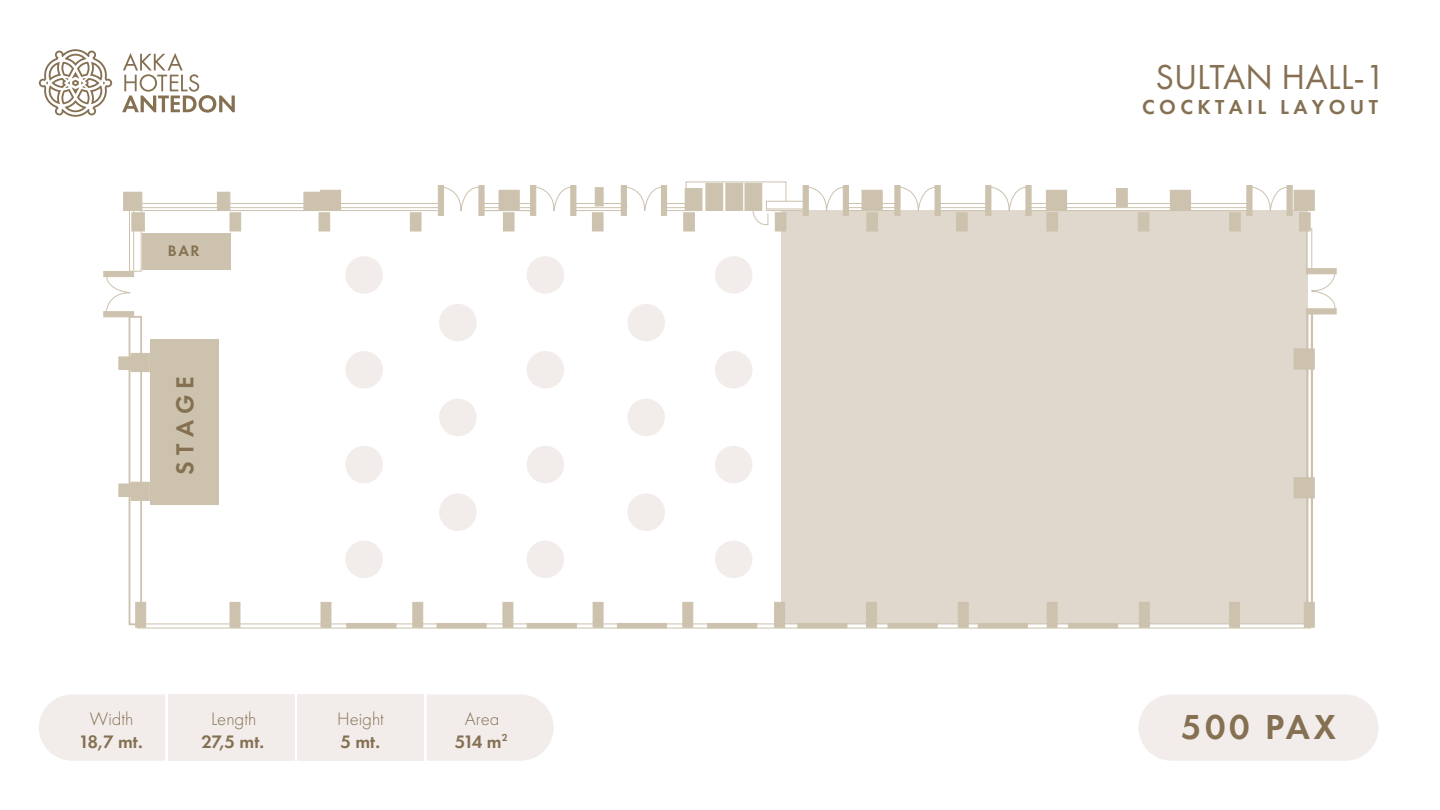
<style>
.page{position:relative;width:1440px;height:810px;background:#fff}
.page>*{position:absolute;margin:0;border:0;box-sizing:border-box;transform-origin:0 0}
.t1{font:36px "Futura PT";color:#857052}
.t2{font:600 36px "Futura PT";letter-spacing:.1em;color:#857052}
.t3{font:600 25.5px "Futura PT";letter-spacing:.24em;color:#857052}
.t4{font:600 21px "Futura PT";letter-spacing:.21em;color:#857052}
.t5{font:600 18.75px "Futura PT";letter-spacing:-.035em;color:#857052}
.t6{font:300 18.75px "Futura PT";color:#857052}
.t7{font:600 15.75px "Futura PT";color:#857052}
</style>
<div class="page">
<svg style="left:122px;top:53px;width:113px;height:60px"></svg>
<svg style="left:39px;top:49px;width:73px;height:68px"></svg>
<div style="left:297px;top:694px;width:127px;height:67px;background:#f2edeb"></div>
<div style="left:168px;top:694px;width:127px;height:67px;background:#f2edeb"></div>
<svg style="left:427px;top:694px;width:127px;height:67px;background:#f2eeec"></svg>
<svg style="left:39px;top:694px;width:126px;height:67px;background:#f2eeec"></svg>
<div style="left:1138px;top:694px;width:241px;height:67px;background:#f2edeb;border-radius:33px"></div>
<div style="left:499px;top:190px;width:21px;height:21px;background:#ccc2ad;border:1px solid #ccc2ad"></div>
<div style="left:1046px;top:190px;width:21px;height:21px;background:#ccc2ad"></div>
<div style="left:1170px;top:190px;width:21px;height:21px;background:#ccc2ad"></div>
<div style="left:1116px;top:188px;width:12px;height:19px;background:#ccc2ad;border:1px solid #ccc2ad"></div>
<div style="left:1294px;top:190px;width:21px;height:21px;background:#ccc2ad;border:1px solid #ccc2ad"></div>
<div style="left:123px;top:192px;width:19px;height:19px;background:#ccc2ad"></div>
<div style="left:217px;top:192px;width:13px;height:19px;background:#ccc2ad"></div>
<div style="left:304px;top:192px;width:19px;height:19px;background:#ccc2ad"></div>
<div style="left:320px;top:190px;width:21px;height:21px;background:#ccc2ad"></div>
<div style="left:438px;top:185px;width:6px;height:31px;background:#ccc2ad"></div>
<div style="left:479px;top:185px;width:5px;height:31px;background:#ccc2ad"></div>
<svg style="left:441px;top:186px;width:39px;height:24px"></svg>
<div style="left:530px;top:185px;width:6px;height:31px;background:#ccc2ad"></div>
<svg style="left:1028px;top:185px;width:4px;height:25px"></svg>
<svg style="left:1246px;top:185px;width:6px;height:25px"></svg>
<svg style="left:1287px;top:185px;width:6px;height:25px"></svg>
<svg style="left:1250px;top:186px;width:39px;height:24px"></svg>
<div style="left:1306px;top:268px;width:31px;height:6px;background:#ccc2ad;border:1px solid #ccc2ad"></div>
<div style="left:1306px;top:308px;width:31px;height:6px;background:#ccc2ad;border:1px solid #ccc2ad"></div>
<svg style="left:1313px;top:271px;width:23px;height:39px"></svg>
<svg style="left:103px;top:311px;width:2px;height:6px"></svg>
<div style="left:103px;top:271px;width:31px;height:6px;background:#d2c9b7;border:1px solid #ccc2ad"></div>
<svg style="left:105px;top:210px;width:1208px;height:419px"></svg>
<div style="left:1306px;top:312px;width:7px;height:315px;border:2px solid #ccc2ad"></div>
<div style="left:1294px;top:349px;width:21px;height:21px;background:#ccc2ad;border:1px solid #ccc2ad"></div>
<div style="left:1294px;top:477px;width:21px;height:21px;background:#ccc2ad;border:1px solid #ccc2ad"></div>
<div style="left:1304px;top:602px;width:11px;height:26px;background:#ccc2ad;border:1px solid #ccc2ad"></div>
<div style="left:1229px;top:602px;width:11px;height:26px;background:#ccc2ad"></div>
<div style="left:1139px;top:602px;width:11px;height:26px;background:#ccc2ad"></div>
<div style="left:1047px;top:602px;width:11px;height:26px;background:#ccc2ad"></div>
<div style="left:958px;top:602px;width:11px;height:26px;background:#ccc2ad"></div>
<div style="left:866px;top:602px;width:11px;height:26px;background:#ccc2ad"></div>
<div style="left:774px;top:602px;width:11px;height:26px;background:#ccc2ad"></div>
<div style="left:682px;top:602px;width:11px;height:26px;background:#ccc2ad;border:1px solid #ccc2ad"></div>
<div style="left:593px;top:602px;width:10px;height:26px;background:#ccc2ad"></div>
<div style="left:503px;top:602px;width:10px;height:26px;background:#ccc2ad"></div>
<div style="left:412px;top:602px;width:11px;height:26px;background:#ccc2ad;border:1px solid #ccc2ad"></div>
<div style="left:321px;top:602px;width:10px;height:26px;background:#ccc2ad"></div>
<div style="left:230px;top:602px;width:10px;height:26px;background:#ccc2ad"></div>
<div style="left:135px;top:602px;width:11px;height:26px;background:#ccc2ad;border:1px solid #ccc2ad"></div>
<div style="left:129px;top:208px;width:13px;height:64px;border:1px solid #ccc2ad"></div>
<div style="left:129px;top:316px;width:13px;height:309px;border:2px solid #ccc2ad"></div>
<div style="left:131px;top:353px;width:19px;height:19px;background:#ccc2ad"></div>
<div style="left:131px;top:482px;width:19px;height:19px;background:#ccc2ad"></div>
<div style="left:119px;top:357px;width:18px;height:13px;background:#ccc2ad"></div>
<div style="left:119px;top:484px;width:18px;height:13px;background:#ccc2ad"></div>
<div style="left:346px;top:623px;width:50px;height:5px;background:#ccc2ad"></div>
<div style="left:437px;top:623px;width:50px;height:5px;background:#ccc2ad"></div>
<div style="left:527px;top:623px;width:50px;height:5px;background:#ccc2ad"></div>
<div style="left:617px;top:623px;width:50px;height:5px;background:#ccc2ad"></div>
<div style="left:707px;top:623px;width:50px;height:5px;background:#ccc2ad"></div>
<div style="left:797px;top:623px;width:50px;height:5px;background:#ccc2ad"></div>
<div style="left:888px;top:623px;width:50px;height:5px;background:#ccc2ad"></div>
<div style="left:978px;top:623px;width:50px;height:5px;background:#ccc2ad"></div>
<div style="left:1068px;top:623px;width:50px;height:5px;background:#ccc2ad"></div>
<div style="left:137px;top:203px;width:304px;height:5px;border:1px solid #ccc2ad"></div>
<div style="left:1027px;top:203px;width:221px;height:5px;border:1px solid #ccc2ad"></div>
<svg style="left:534px;top:181px;width:494px;height:45px"></svg>
<hr style="left:479px;top:210px;width:51px;height:1px;background:#ccc2ad">
<div style="left:480px;top:203px;width:53px;height:5px;border:1px solid #ccc2ad"></div>
<div style="left:664px;top:203px;width:26px;height:5px;border:1px solid #ccc2ad"></div>
<div style="left:142px;top:233px;width:89px;height:37px;background:#ccc2ad"></div>
<div style="left:715px;top:256px;width:37px;height:38px;background:#f2edeb;border-radius:50%"></div>
<div style="left:527px;top:256px;width:37px;height:38px;background:#f2edeb;border-radius:50%"></div>
<div style="left:345px;top:256px;width:38px;height:38px;background:#f2edeb;border-radius:50%"></div>
<div style="left:627px;top:304px;width:38px;height:37px;background:#f2edeb;border-radius:50%"></div>
<div style="left:439px;top:304px;width:38px;height:37px;background:#f2edeb;border-radius:50%"></div>
<div style="left:715px;top:446px;width:37px;height:37px;background:#f2edeb;border-radius:50%"></div>
<div style="left:527px;top:446px;width:37px;height:37px;background:#f2edeb;border-radius:50%"></div>
<div style="left:345px;top:446px;width:38px;height:37px;background:#f2edeb;border-radius:50%"></div>
<div style="left:627px;top:493px;width:38px;height:38px;background:#f2edeb;border-radius:50%"></div>
<div style="left:439px;top:493px;width:38px;height:38px;background:#f2edeb;border-radius:50%"></div>
<div style="left:715px;top:351px;width:37px;height:37px;background:#f2edeb;border-radius:50%"></div>
<div style="left:527px;top:351px;width:37px;height:37px;background:#f2edeb;border-radius:50%"></div>
<div style="left:345px;top:351px;width:38px;height:37px;background:#f2edeb;border-radius:50%"></div>
<div style="left:627px;top:399px;width:38px;height:37px;background:#f2edeb;border-radius:50%"></div>
<div style="left:439px;top:399px;width:38px;height:37px;background:#f2edeb;border-radius:50%"></div>
<div style="left:715px;top:541px;width:37px;height:37px;background:#f2edeb;border-radius:50%"></div>
<div style="left:527px;top:541px;width:37px;height:37px;background:#f2edeb;border-radius:50%"></div>
<div style="left:345px;top:541px;width:38px;height:37px;background:#f2edeb;border-radius:50%"></div>
<div style="left:151px;top:339px;width:68px;height:166px;background:#ccc2ad"></div>
<p class="t7" style="left:168px;top:241px;width:33px">BAR</p>
<h2 class="t3" style="left:169px;top:475px;width:100px;rotate:-90deg">STAGE</h2>
<p class="t6" style="left:90px;top:708px;width:45px">Width</p>
<p class="t6" style="left:211px;top:708px;width:47px">Length</p>
<p class="t6" style="left:337px;top:708px;width:48px">Height</p>
<p class="t6" style="left:465px;top:708px;width:36px">Area</p>
<p class="t5" style="left:79px;top:730px;width:66px">18,7 mt.</p>
<p class="t5" style="left:201px;top:730px;width:64px">27,5 mt.</p>
<p class="t5" style="left:340px;top:730px;width:41px">5 mt.</p>
<p class="t5" style="left:455px;top:730px;width:54px">514 m<sup>2</sup></p>
<h1 class="t1" style="left:1155px;top:56px;width:232px">SULTAN HALL-1</h1>
<p class="t4" style="left:1142px;top:94px;width:237px">COCKTAIL LAYOUT</p>
<h1 class="t2" style="left:1181px;top:704px;width:157px">500 PAX</h1>
</div>
